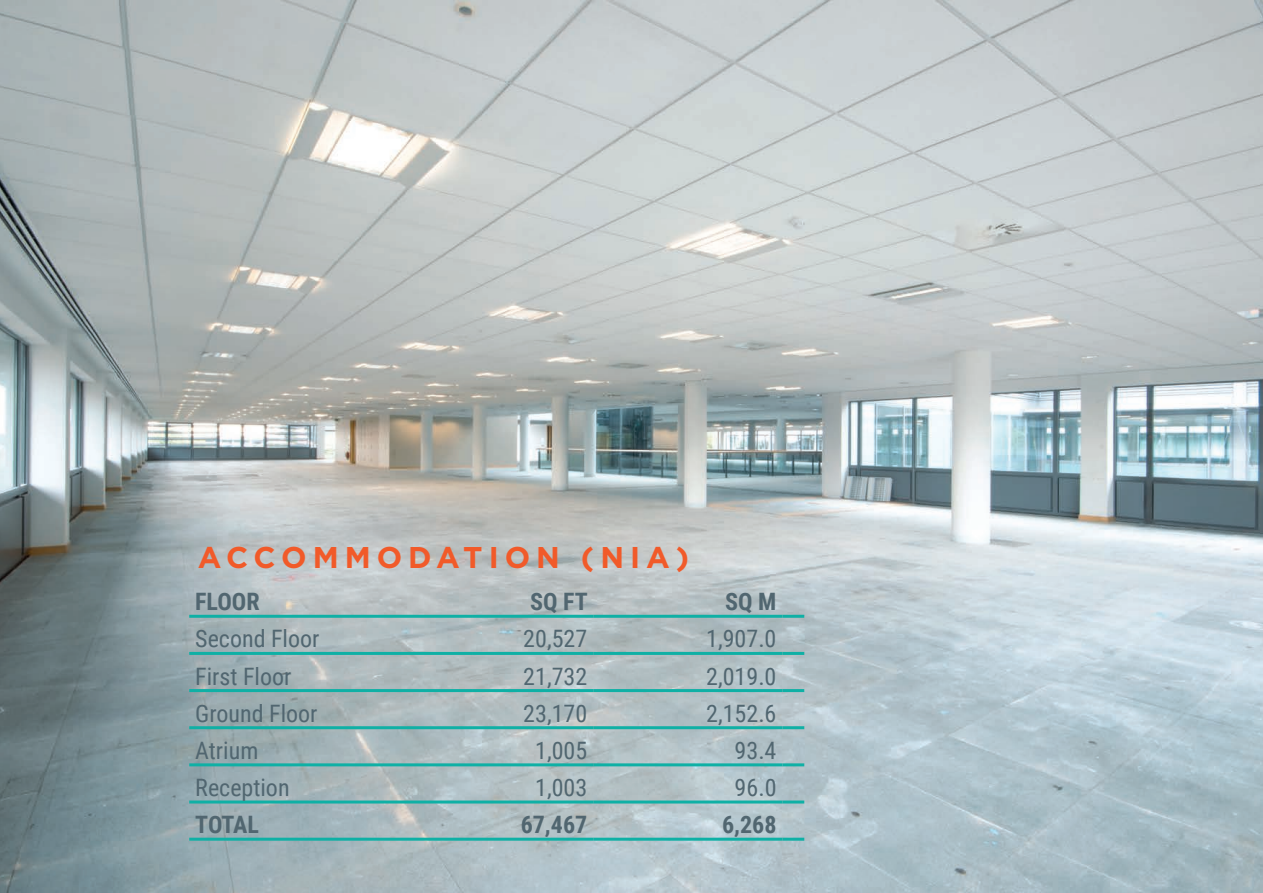
<style>
.page{position:relative;width:1263px;height:893px;background:#fff}
.page>*{position:absolute;margin:0;border:0;box-sizing:border-box;transform-origin:0 0}
.t1{font:700 30px "Gotham";letter-spacing:.2em;color:#f15a29}
.t2{font:24px "Roboto Condensed";color:#516670}
.t3{font:700 24px "Roboto Condensed";color:#516670}
</style>
<div class="page">
<img style="left:0;top:0;width:1263px;height:893px">
<hr style="left:189px;top:615px;width:283px;height:3px;background:#0fb0a5">
<hr style="left:472px;top:615px;width:121px;height:3px;background:#0fb0a5">
<hr style="left:593px;top:615px;width:189px;height:3px;background:#0fb0a5">
<hr style="left:782px;top:615px;width:22px;height:3px;background:#0fb0a5">
<hr style="left:189px;top:652px;width:283px;height:3px;background:#0fb0a5">
<hr style="left:472px;top:652px;width:121px;height:3px;background:#0fb0a5">
<hr style="left:593px;top:652px;width:189px;height:3px;background:#0fb0a5">
<hr style="left:782px;top:652px;width:22px;height:3px;background:#0fb0a5">
<hr style="left:189px;top:689px;width:283px;height:3px;background:#0fb0a5">
<hr style="left:472px;top:689px;width:121px;height:3px;background:#0fb0a5">
<hr style="left:593px;top:689px;width:189px;height:3px;background:#0fb0a5">
<hr style="left:782px;top:689px;width:22px;height:3px;background:#0fb0a5">
<hr style="left:189px;top:726px;width:283px;height:3px;background:#0fb0a5">
<hr style="left:472px;top:726px;width:121px;height:3px;background:#0fb0a5">
<hr style="left:593px;top:726px;width:189px;height:3px;background:#0fb0a5">
<hr style="left:782px;top:726px;width:22px;height:3px;background:#0fb0a5">
<hr style="left:189px;top:763px;width:283px;height:3px;background:#0fb0a5">
<hr style="left:472px;top:763px;width:121px;height:3px;background:#0fb0a5">
<hr style="left:593px;top:763px;width:189px;height:3px;background:#0fb0a5">
<hr style="left:782px;top:763px;width:22px;height:3px;background:#0fb0a5">
<hr style="left:189px;top:800px;width:283px;height:3px;background:#0fb0a5">
<hr style="left:472px;top:800px;width:121px;height:3px;background:#0fb0a5">
<hr style="left:593px;top:800px;width:189px;height:3px;background:#0fb0a5">
<hr style="left:782px;top:800px;width:22px;height:3px;background:#0fb0a5">
<hr style="left:189px;top:838px;width:283px;height:3px;background:#0fb0a5">
<hr style="left:472px;top:838px;width:121px;height:3px;background:#0fb0a5">
<hr style="left:593px;top:838px;width:189px;height:3px;background:#0fb0a5">
<hr style="left:782px;top:838px;width:22px;height:3px;background:#0fb0a5">
<p class="t1" style="left:198px;top:538px;width:493px">ACCOMMODATION (NIA)</p>
<p class="t3" style="left:195px;top:585px;width:66px">FLOOR</p>
<p class="t3" style="left:530px;top:585px;width:59px">SQ FT</p>
<p class="t3" style="left:725px;top:585px;width:53px">SQ M</p>
<p class="t2" style="left:195px;top:622px;width:126px">Second Floor</p>
<p class="t2" style="left:523px;top:622px;width:65px">20,527</p>
<p class="t2" style="left:706px;top:622px;width:72px">1,907.0</p>
<p class="t2" style="left:195px;top:659px;width:98px">First Floor</p>
<p class="t2" style="left:523px;top:659px;width:65px">21,732</p>
<p class="t2" style="left:706px;top:659px;width:72px">2,019.0</p>
<p class="t2" style="left:195px;top:696px;width:124px">Ground Floor</p>
<p class="t2" style="left:523px;top:696px;width:65px">23,170</p>
<p class="t2" style="left:706px;top:696px;width:72px">2,152.6</p>
<p class="t2" style="left:195px;top:733px;width:65px">Atrium</p>
<p class="t2" style="left:535px;top:733px;width:54px">1,005</p>
<p class="t2" style="left:735px;top:733px;width:43px">93.4</p>
<p class="t2" style="left:195px;top:771px;width:96px">Reception</p>
<p class="t2" style="left:535px;top:771px;width:54px">1,003</p>
<p class="t2" style="left:735px;top:771px;width:43px">96.0</p>
<p class="t3" style="left:195px;top:808px;width:65px">TOTAL</p>
<p class="t3" style="left:521px;top:808px;width:68px">67,467</p>
<p class="t3" style="left:722px;top:808px;width:56px">6,268</p>
</div>
